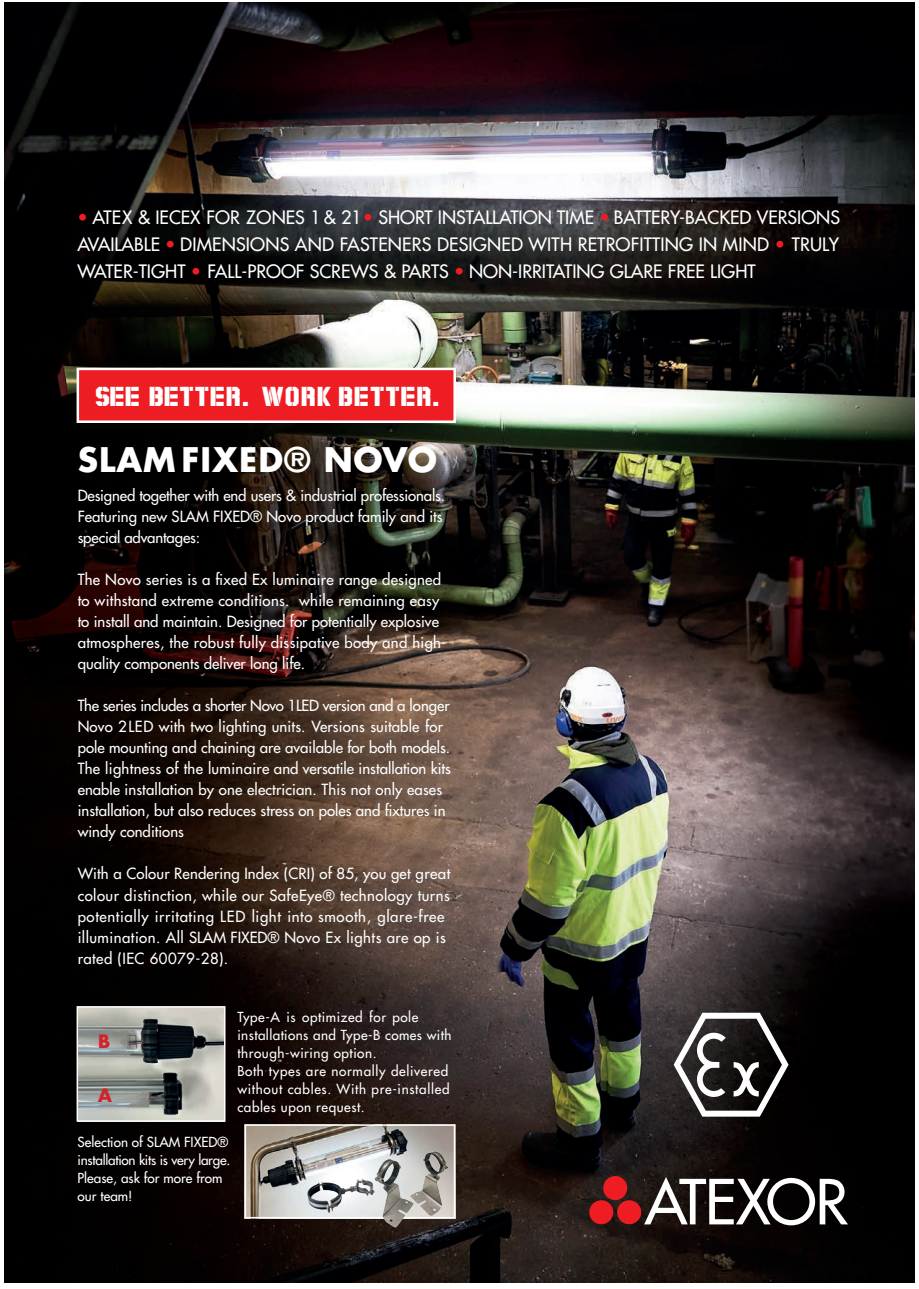
<style>
.page{position:relative;width:919px;height:1289px;background:#fff}
.page>*{position:absolute;margin:0;border:0;box-sizing:border-box;transform-origin:0 0}
.t1{font:700 33px "Futura Std";letter-spacing:.03em;color:#fff}
.t2{font:28.05px "Lumonex Coburn";letter-spacing:.01em;color:#fff}
.t3{font:500 18px/27px "Futura Std";color:#fff;text-align:justify}
.t4{font:700 18px "Futura";color:#d1232a}
.t5{font:500 15px/21px "Futura Std";letter-spacing:.01em;color:#fff}
.t6{font:500 15px/21px "Futura Std";letter-spacing:.03em;color:#fff}
.t7{font:500 15px/21px "Futura Std";letter-spacing:-.01em;color:#fff}
.t8{font:500 13.5px/18px "Futura Std";letter-spacing:.03em;color:#fff}
.t9{font:500 13.5px/18px "Futura Std";color:#fff}
.s1{color:#ee1d23}
</style>
<div class="page">
<img style="left:4px;top:2px;width:910px;height:1280px">
<div style="left:589px;top:1200px;width:24px;height:24px;background:#ee1d23;border-radius:50%"></div>
<div style="left:603px;top:1175px;width:24px;height:24px;background:#ee1d23;border-radius:50%"></div>
<div style="left:617px;top:1200px;width:24px;height:24px;background:#ee1d23;border-radius:50%"></div>
<svg style="left:644px;top:1176px;width:203px;height:49px"></svg>
<svg style="left:673px;top:1012px;width:115px;height:104px"></svg>
<div style="left:77px;top:367px;width:379px;height:56px;background:#ee1d23;border:2px solid #fff"></div>
<img style="left:247px;top:1124px;width:209px;height:94px">
<img style="left:307px;top:1178px;width:55px;height:34px">
<div style="left:244px;top:1124px;width:211px;height:94px;border:2px solid #fff"></div>
<img style="left:80px;top:1009px;width:142px;height:109px">
<div style="left:77px;top:1006px;width:148px;height:115px;border:2px solid #fff"></div>
<img style="left:410px;top:1151px;width:39px;height:65px">
<p class="t3" style="left:77px;top:204px;width:764px"><span class="s1">•</span> ATEX &amp; IECEX FOR ZONES 1 &amp; 21<span class="s1">•</span> SHORT INSTALLATION TIME <span class="s1">•</span> BATTERY-BACKED VERSIONS AVAILABLE <span class="s1">•</span> DIMENSIONS AND FASTENERS DESIGNED WITH RETROFITTING IN MIND <span class="s1">•</span> TRULY WATER-TIGHT <span class="s1">•</span> FALL-PROOF SCREWS &amp; PARTS <span class="s1">•</span> NON-IRRITATING GLARE FREE LIGHT</p>
<p class="t2" style="left:96px;top:378px;width:346px">SEE BETTER. WORK BETTER.</p>
<p class="t1" style="left:78px;top:437px;width:361px">SLAM FIXED® NOVO</p>
<p class="t7" style="left:78px;top:485px;width:369px">Designed together with end users &amp; industrial professionals.<br>Featuring new SLAM FIXED® Novo product family and its special advantages:</p>
<p class="t5" style="left:78px;top:569px;width:370px">The Novo series is a fixed Ex luminaire range designed to withstand extreme conditions. while remaining easy to install and maintain. Designed for potentially explosive atmospheres, the robust fully dissipative body and high&shy;quality components deliver long life.</p>
<p class="t5" style="left:78px;top:695px;width:374px">The series includes a shorter Novo 1LED version and a longer Novo 2LED with two lighting units. Versions suitable for pole mounting and chaining are available for both models.<br>The lightness of the luminaire and versatile installation kits enable installation by one electrician. This not only eases installation, but also reduces stress on poles and fixtures in windy conditions</p>
<p class="t6" style="left:78px;top:863px;width:374px">With a Colour Rendering Index (CRI) of 85, you get great colour distinction, while our SafeEye® technology turns potentially irritating LED light into smooth, glare-free illumination. All SLAM FIXED® Novo Ex lights are op is rated (IEC 60079-28).</p>
<p class="t4" style="left:98px;top:1028px;width:14px">B</p>
<p class="t4" style="left:98px;top:1082px;width:16px">A</p>
<p class="t9" style="left:78px;top:1132px;width:154px">Selection of SLAM FIXED® installation kits is very large.<br>Please, ask for more from our team!</p>
<p class="t8" style="left:237px;top:1007px;width:215px">Type-A is optimized for pole installations and Type-B comes with through-wiring option.</p>
<p class="t8" style="left:237px;top:1061px;width:213px;text-align:justify">Both types are normally delivered without cables. With pre-installed cables upon request.</p>
</div>
